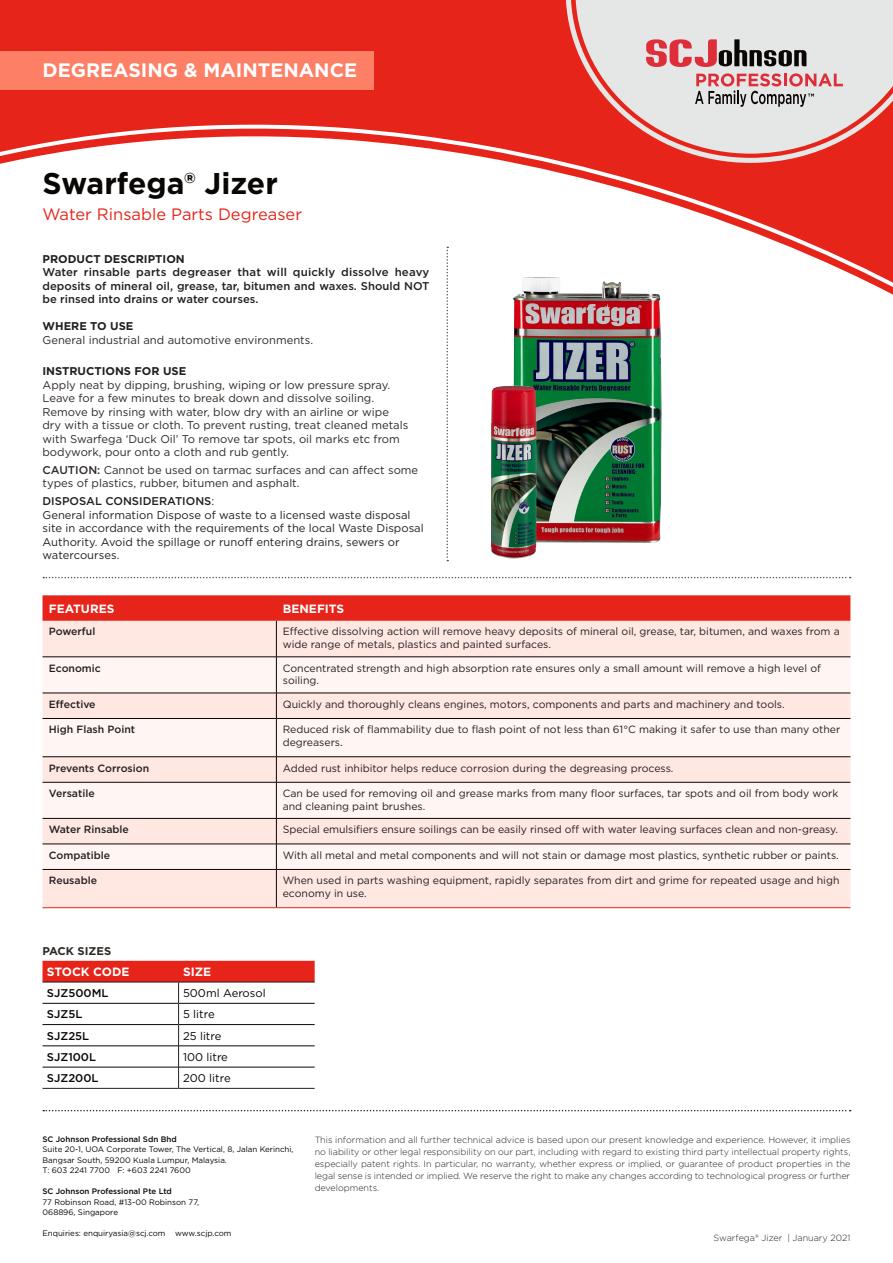
<style>
.page{position:relative;width:893px;height:1263px;background:#fff}
.page>*{position:absolute;margin:0;border:0;box-sizing:border-box;transform-origin:0 0}
.t1{font:700 30px "Gotham";color:#0a0604}
.t2{font:700 19.5px "Gotham";color:#fff}
._08_Copy_Prokyon_8_7{font:16.5px "Gotham";color:#e72419}
.t3{font:700 12px "Gotham";color:#fff}
.t4{font:11.25px/13.5px "Gotham";color:#2e2926}
.t5{font:11.25px/13.5px "Gotham";color:#231f20}
._08_Subline_Prokyon{font:500 11.25px/13.5px "Gotham";color:#231f20;text-align:justify}
.t6{font:700 11.25px "Gotham";color:#231f20}
.t7{font:11.25px "Gotham";color:#0a0604}
.t8{font:500 11.25px "Gotham";color:#0a0604}
._08_Subline_Prokyon-2{font:700 11.25px "Gotham";color:#2e2926}
.t9{font:10.5px/12.8px "Gotham";color:#231f20}
._08_Subline_Prokyon-3{font:500 10.5px "Gotham";color:#231f20}
.t10{font:300 9px/12px "Gotham";color:#231f20;text-align:justify}
.t11{font:7.95px/10.5px "Gotham";color:#0a0604}
.t12{font:500 7.95px "Gotham";color:#0a0604}
.s1{font-weight:500}
.s2{font-weight:400}
</style>
<div class="page">
<svg style="left:43px;top:1110px;width:808px;height:1px"></svg>
<div style="left:0;top:0;width:566px;height:119px;background:#e72419"></div>
<svg style="left:0;top:119px;width:893px;height:176px"></svg>
<svg style="left:566px;top:0;width:327px;height:163px;background:#e64339"></svg>
<svg style="left:575px;top:0;width:318px;height:154px;background:#e5bfbd"></svg>
<svg style="left:646px;top:39px;width:161px;height:28px;background:#b2878a"></svg>
<svg style="left:695px;top:73px;width:148px;height:34px;background:#ccacae"></svg>
<div style="left:0;top:51px;width:374px;height:38px;background:#fd7f66"></div>
<svg style="left:43px;top:595px;width:807px;height:26px;background:#e7281e"></svg>
<div style="left:43px;top:621px;width:807px;height:286px;background:#ffe7e2"></div>
<svg style="left:43px;top:657px;width:807px;height:212px;fill:#fff5f3"></svg>
<hr style="left:43px;top:693px;width:233px;height:1px;background:#0a0604">
<hr style="left:43px;top:756px;width:233px;height:1px;background:#0a0604">
<hr style="left:43px;top:718px;width:233px;height:1px;background:#0a0604">
<hr style="left:43px;top:656px;width:233px;height:1px;background:#0a0604">
<hr style="left:276px;top:621px;width:1px;height:36px;background:#0a0604">
<hr style="left:276px;top:656px;width:574px;height:1px;background:#0a0604">
<hr style="left:276px;top:657px;width:1px;height:36px;background:#0a0604">
<hr style="left:276px;top:693px;width:574px;height:1px;background:#0a0604">
<svg style="left:276px;top:693px;width:1px;height:25px"></svg>
<hr style="left:276px;top:718px;width:574px;height:1px;background:#0a0604">
<hr style="left:276px;top:719px;width:1px;height:37px;background:#0a0604">
<hr style="left:276px;top:756px;width:574px;height:1px;background:#0a0604">
<svg style="left:276px;top:757px;width:1px;height:25px"></svg>
<hr style="left:276px;top:782px;width:574px;height:1px;background:#0a0604">
<hr style="left:43px;top:782px;width:233px;height:1px;background:#0a0604">
<hr style="left:276px;top:782px;width:1px;height:36px;background:#0a0604">
<hr style="left:276px;top:870px;width:1px;height:37px;background:#0a0604">
<hr style="left:43px;top:818px;width:233px;height:1px;background:#0a0604">
<hr style="left:276px;top:818px;width:574px;height:1px;background:#0a0604">
<hr style="left:43px;top:844px;width:233px;height:1px;background:#0a0604">
<hr style="left:43px;top:869px;width:233px;height:1px;background:#0a0604">
<svg style="left:276px;top:819px;width:1px;height:50px"></svg>
<hr style="left:276px;top:844px;width:574px;height:1px;background:#0a0604">
<hr style="left:276px;top:869px;width:574px;height:1px;background:#0a0604">
<hr style="left:43px;top:907px;width:233px;height:1px;background:#e72419">
<hr style="left:276px;top:907px;width:574px;height:1px;background:#e72419">
<hr style="left:43px;top:1088px;width:136px;height:1px;background:#231f20">
<hr style="left:179px;top:1088px;width:136px;height:1px;background:#231f20">
<svg style="left:43px;top:961px;width:272px;height:127px"></svg>
<hr style="left:43px;top:982px;width:136px;height:1px;background:#231f20">
<hr style="left:179px;top:982px;width:136px;height:1px;background:#231f20">
<img style="left:513px;top:277px;width:149px;height:266px">
<img style="left:491px;top:386px;width:46px;height:172px">
<svg style="left:446px;top:247px;width:2px;height:314px"></svg>
<svg style="left:43px;top:577px;width:808px;height:1px"></svg>
<p class="t2" style="left:43px;top:57px;width:316px">DEGREASING &amp; MAINTENANCE</p>
<p class="t1" style="left:43px;top:164px;width:237px">Swarfega® Jizer</p>
<p class="_08_Copy_Prokyon_8_7" style="left:43px;top:203px;width:261px">Water Rinsable Parts Degreaser</p>
<p class="t6" style="left:43px;top:251px;width:144px">PRODUCT DESCRIPTION</p>
<p class="_08_Subline_Prokyon" style="left:43px;top:265px;width:388px">Water rinsable parts degreaser that will quickly dissolve heavy deposits of mineral oil, grease, tar, bitumen and waxes. Should NOT be rinsed into drains or water courses.</p>
<p class="t6" style="left:43px;top:319px;width:92px">WHERE TO USE</p>
<p class="t4" style="left:43px;top:333px;width:272px">General industrial and automotive environments.</p>
<p class="t6" style="left:43px;top:364px;width:145px">INSTRUCTIONS FOR USE</p>
<p class="t4" style="left:43px;top:377px;width:367px">Apply neat by dipping, brushing, wiping or low pressure spray.<br>Leave for a few minutes to break down and dissolve soiling.<br>Remove by rinsing with water, blow dry with an airline or wipe dry with a tissue or cloth. To prevent rusting, treat cleaned metals with Swarfega ‘Duck Oil’ To remove tar spots, oil marks etc from bodywork, pour onto a cloth and rub gently.</p>
<p class="t4" style="left:43px;top:463px;width:377px"><span class="s1">CAUTION:</span> Cannot be used on tarmac surfaces and can affect some types of plastics, rubber, bitumen and asphalt.</p>
<p class="_08_Subline_Prokyon" style="left:43px;top:494px;width:173px">DISPOSAL CONSIDERATIONS<span class="s2">:</span></p>
<p class="t5" style="left:43px;top:507px;width:383px">General information Dispose of waste to a licensed waste disposal site in accordance with the requirements of the local Waste Disposal Authority. Avoid the spillage or runoff entering drains, sewers or watercourses.</p>
<p class="t3" style="left:49px;top:601px;width:67px">FEATURES</p>
<p class="t3" style="left:283px;top:601px;width:63px">BENEFITS</p>
<p class="_08_Subline_Prokyon-3" style="left:49px;top:625px;width:48px">Powerful</p>
<p class="t9" style="left:283px;top:625px;width:559px">Effective dissolving action will remove heavy deposits of mineral oil, grease, tar, bitumen, and waxes from a wide range of metals, plastics and painted surfaces.</p>
<p class="_08_Subline_Prokyon-3" style="left:49px;top:661px;width:54px">Economic</p>
<p class="t9" style="left:283px;top:661px;width:540px">Concentrated strength and high absorption rate ensures only a small amount will remove a high level of soiling.</p>
<p class="_08_Subline_Prokyon-3" style="left:49px;top:697px;width:48px">Effective</p>
<p class="t9" style="left:283px;top:697px;width:503px">Quickly and thoroughly cleans engines, motors, components and parts and machinery and tools.</p>
<p class="_08_Subline_Prokyon-3" style="left:49px;top:723px;width:88px">High Flash Point</p>
<p class="t9" style="left:283px;top:723px;width:559px">Reduced risk of flammability due to flash point of not less than 61°C making it safer to use than many other degreasers.</p>
<p class="_08_Subline_Prokyon-3" style="left:49px;top:761px;width:102px">Prevents Corrosion</p>
<p class="t9" style="left:283px;top:761px;width:392px">Added rust inhibitor helps reduce corrosion during the degreasing process.</p>
<p class="_08_Subline_Prokyon-3" style="left:49px;top:786px;width:47px">Versatile</p>
<p class="t9" style="left:283px;top:787px;width:557px">Can be used for removing oil and grease marks from many floor surfaces, tar spots and oil from body work and cleaning paint brushes.</p>
<p class="_08_Subline_Prokyon-3" style="left:49px;top:823px;width:81px">Water Rinsable</p>
<p class="t9" style="left:283px;top:823px;width:557px">Special emulsifiers ensure soilings can be easily rinsed off with water leaving surfaces clean and non-greasy.</p>
<p class="_08_Subline_Prokyon-3" style="left:49px;top:848px;width:63px">Compatible</p>
<p class="t9" style="left:283px;top:848px;width:557px">With all metal and metal components and will not stain or damage most plastics, synthetic rubber or paints.</p>
<p class="_08_Subline_Prokyon-3" style="left:49px;top:874px;width:50px">Reusable</p>
<p class="t9" style="left:283px;top:874px;width:558px">When used in parts washing equipment, rapidly separates from dirt and grime for repeated usage and high economy in use.</p>
<p class="_08_Subline_Prokyon-2" style="left:43px;top:943px;width:70px">PACK SIZES</p>
<p class="t3" style="left:47px;top:964px;width:84px">STOCK CODE</p>
<p class="t3" style="left:183px;top:964px;width:30px">SIZE</p>
<p class="t8" style="left:47px;top:986px;width:63px">SJZ500ML</p>
<p class="t7" style="left:183px;top:986px;width:84px">500ml Aerosol</p>
<p class="t8" style="left:47px;top:1007px;width:37px">SJZ5L</p>
<p class="t7" style="left:183px;top:1007px;width:33px">5 litre</p>
<p class="t8" style="left:47px;top:1028px;width:44px">SJZ25L</p>
<p class="t7" style="left:183px;top:1028px;width:40px">25 litre</p>
<p class="t8" style="left:47px;top:1049px;width:51px">SJZ100L</p>
<p class="t7" style="left:183px;top:1050px;width:46px">100 litre</p>
<p class="t8" style="left:47px;top:1071px;width:53px">SJZ200L</p>
<p class="t7" style="left:183px;top:1071px;width:49px">200 litre</p>
<p class="t12" style="left:43px;top:1134px;width:136px">SC Johnson Professional Sdn Bhd</p>
<p class="t11" style="left:43px;top:1144px;width:253px">Suite 20-1, UOA Corporate Tower, The Vertical, 8, Jalan Kerinchi,<br>Bangsar South, 59200 Kuala Lumpur, Malaysia.<br>T: 603 2241 7700 F: +603 2241 7600</p>
<p class="t12" style="left:43px;top:1186px;width:131px">SC Johnson Professional Pte Ltd</p>
<p class="t11" style="left:43px;top:1196px;width:158px">77 Robinson Road, #13-00 Robinson 77,<br>068896, Singapore</p>
<p class="t11" style="left:43px;top:1228px;width:191px">Enquiries: enquiryasia@scj.com www.scjp.com</p>
<p class="t10" style="left:315px;top:1133px;width:537px">This information and all further technical advice is based upon our present knowledge and experience. However, it implies no liability or other legal responsibility on our part, including with regard to existing third party intellectual property rights, especially patent rights. In particular, no warranty, whether express or implied, or guarantee of product properties in the legal sense is intended or implied. We reserve the right to make any changes according to technological progress or further developments.</p>
<p class="t10" style="left:787px;top:1231px;width:65px">| January 2021</p>
<p class="t10" style="left:713px;top:1231px;width:70px">Swarfega® Jizer</p>
</div>
